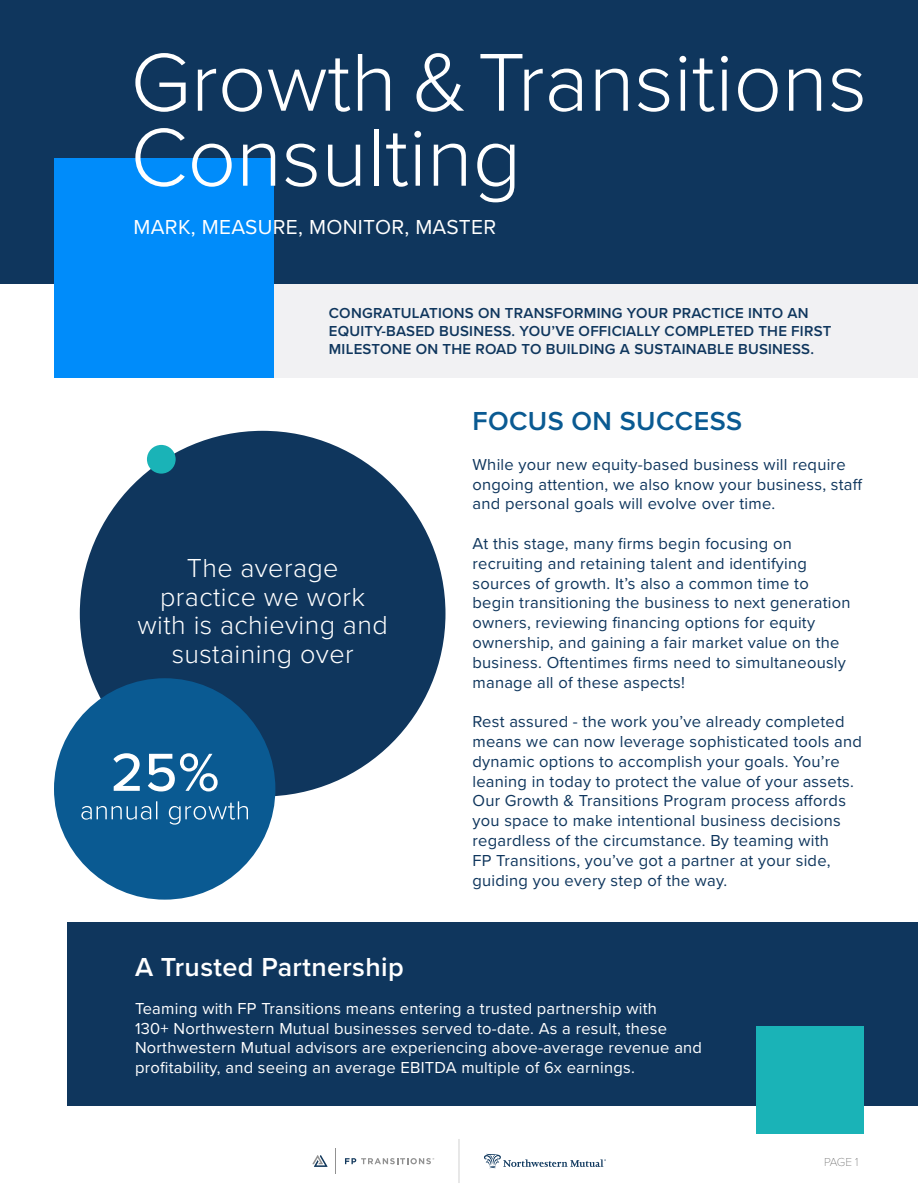
<style>
.page{position:relative;width:918px;height:1188px;background:#fff}
.page>*{position:absolute;margin:0;border:0;box-sizing:border-box;transform-origin:0 0}
.t1{font:300 85.05px/75px "Proxima Nova";color:#fff}
.t2{font:300 27px/28.5px "Proxima Nova";letter-spacing:.015em;color:#fff;text-align:center}
.t3{font:600 27px "Proxima Nova";letter-spacing:.015em;color:#fff}
.t4{font:600 27px "Proxima Nova";letter-spacing:.015em;color:#0a5a92}
.t5{font:21px "Proxima Nova";letter-spacing:.015em;color:#fff}
.t6{font:16.5px/19.8px "Proxima Nova";letter-spacing:.015em;color:#0f365d}
.t7{font:16.5px/19.8px "Proxima Nova";letter-spacing:.015em;color:#fff}
.t8{font:600 15px/18px "Proxima Nova";letter-spacing:.015em;color:#0f365d}
.t9{font:100 12px "Proxima Nova T";color:#606060}
</style>
<div class="page">
<svg style="left:345px;top:1158px;width:89px;height:6px"></svg>
<svg style="left:335px;top:1148px;width:1px;height:26px"></svg>
<svg style="left:312px;top:1155px;width:15px;height:12px"></svg>
<svg style="left:484px;top:1154px;width:122px;height:14px"></svg>
<hr style="left:458px;top:1139px;width:2px;height:44px;background:#d3d3d3">
<div style="left:270px;top:283px;width:648px;height:95px;background:#f1f1f3"></div>
<div style="left:0;top:0;width:918px;height:284px;background:#0f365d"></div>
<div style="left:54px;top:159px;width:219px;height:219px;background:#008cfa"></div>
<div style="left:68px;top:922px;width:850px;height:184px;background:#0f365d"></div>
<div style="left:756px;top:1026px;width:108px;height:108px;background:#1ab3b7"></div>
<div style="left:80px;top:431px;width:365px;height:365px;background:#0f365d;border-radius:50%"></div>
<div style="left:147px;top:445px;width:29px;height:29px;background:#1ab3b7;border-radius:50%"></div>
<div style="left:54px;top:678px;width:221px;height:222px;background:#0a5a92;border-radius:50%"></div>
<svg style="left:81px;top:801px;width:167px;height:24px"></svg>
<svg style="left:113px;top:753px;width:105px;height:38px"></svg>
<p class="t1" style="left:130px;top:40px;width:738px">Growth &amp; Transitions<br>Consulting</p>
<p class="t5" style="left:133px;top:211px;width:364px">MARK, MEASURE, MONITOR, MASTER</p>
<p class="t8" style="left:329px;top:304px;width:504px">CONGRATULATIONS ON TRANSFORMING YOUR PRACTICE INTO AN<br>EQUITY-BASED BUSINESS. YOU’VE OFFICIALLY COMPLETED THE FIRST<br>MILESTONE ON THE ROAD TO BUILDING A SUSTAINABLE BUSINESS.</p>
<p class="t2" style="left:137px;top:552px;width:252px">The average practice we work with is achieving and sustaining over</p>
<p class="t4" style="left:472px;top:401px;width:271px">FOCUS ON SUCCESS</p>
<p class="t6" style="left:472px;top:454px;width:392px">While your new equity-based business will require ongoing attention, we also know your business, staff and personal goals will evolve over time.</p>
<p class="t6" style="left:472px;top:533px;width:380px">At this stage, many firms begin focusing on recruiting and retaining talent and identifying sources of growth. It’s also a common time to begin transitioning the business to next generation owners, reviewing financing options for equity ownership, and gaining a fair market value on the business. Oftentimes firms need to simultaneously manage all of these aspects!</p>
<p class="t6" style="left:472px;top:711px;width:391px">Rest assured - the work you’ve already completed means we can now leverage sophisticated tools and dynamic options to accomplish your goals. You’re leaning in today to protect the value of your assets.<br>Our Growth &amp; Transitions Program process affords you space to make intentional business decisions regardless of the circumstance. By teaming with<br>FP Transitions, you’ve got a partner at your side, guiding you every step of the way.</p>
<p class="t3" style="left:135px;top:947px;width:270px">A Trusted Partnership</p>
<p class="t7" style="left:135px;top:998px;width:569px">Teaming with FP Transitions means entering a trusted partnership with<br>130+ Northwestern Mutual businesses served to-date. As a result, these Northwestern Mutual advisors are experiencing above-average revenue and profitability, and seeing an average EBITDA multiple of 6x earnings.</p>
<p class="t9" style="left:824px;top:1153px;width:36px">PAGE 1</p>
</div>
